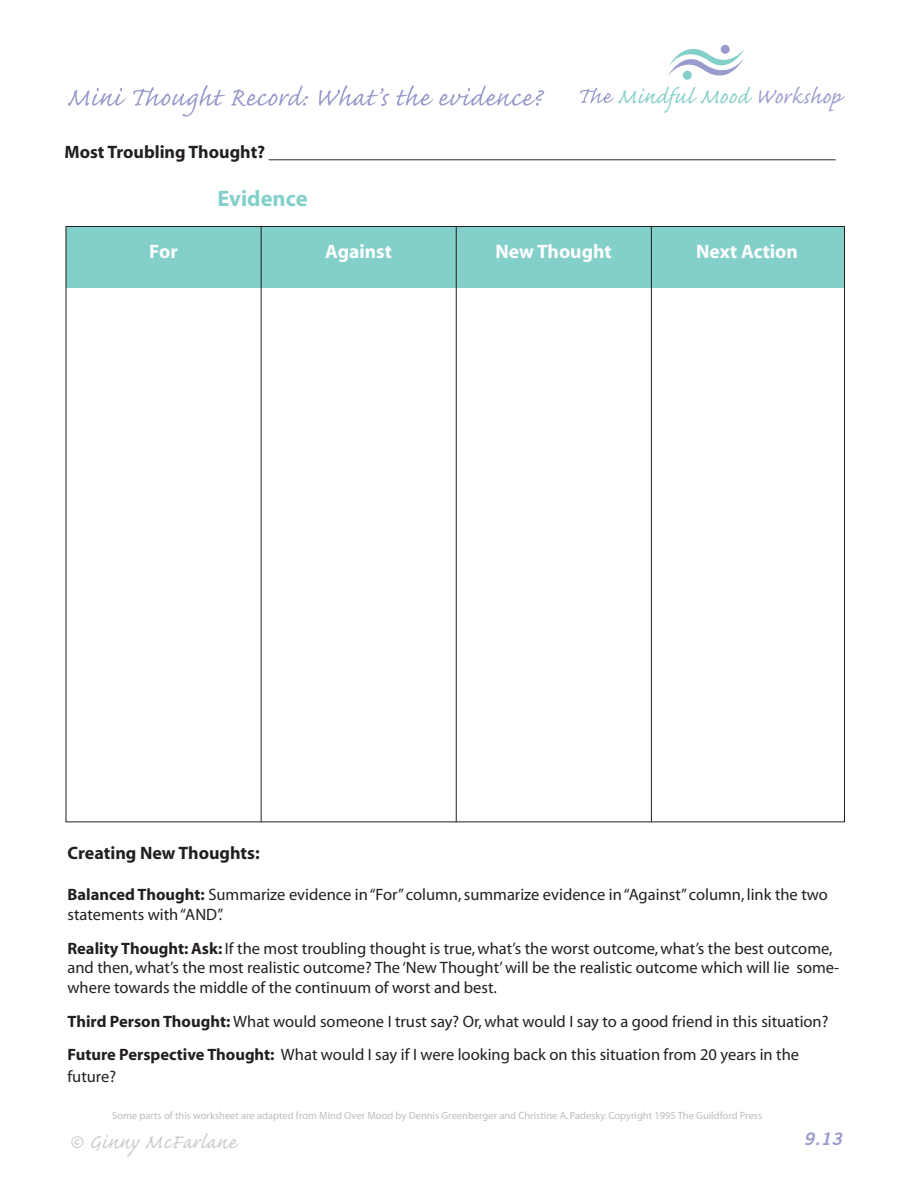
<style>
.page{position:relative;width:918px;height:1188px;background:#fff}
.page>*{position:absolute;margin:0;border:0;box-sizing:border-box;transform-origin:0 0}
.t1{font:27.45px "Caflisch Script Pro";letter-spacing:.02em;color:#83cfca}
.t2{font:25.5px "Caflisch Script Pro";letter-spacing:.02em;color:#c9cacc}
.t3{font:700 22.5px "Myriad";color:#83cfca}
.t4{font:700 19.5px "Myriad";color:#fff}
.t5{font:700 18px "Myriad";color:#231f20}
.t6{font:italic 17.25px "Trade Gothic Bold Two";color:#9a9bcd}
.t7{font:16.5px/19.8px "Myriad";color:#231f20}
.t8{font:10.5px "Myriad";color:#bbbdbf}
.s1{color:#9a9bcd}
.s2{font-weight:700}
</style>
<div class="page">
<div style="left:66px;top:227px;width:778px;height:61px;background:#83cfca"></div>
<hr style="left:261px;top:227px;width:1px;height:595px;background:#231f20">
<hr style="left:456px;top:227px;width:1px;height:595px;background:#231f20">
<hr style="left:651px;top:227px;width:1px;height:595px;background:#231f20">
<svg style="left:68px;top:85px;width:476px;height:32px"></svg>
<svg style="left:580px;top:88px;width:34px;height:15px"></svg>
<svg style="left:668px;top:44px;width:77px;height:36px"></svg>
<h1 class="t1" style="left:617px;top:82px;width:225px">Mindful Mood <span class="s1">Workshop</span></h1>
<p class="t5" style="left:64px;top:143px;width:773px">Most Troubling Thought? _______________________________________________________________</p>
<p class="t4" style="left:149px;top:242px;width:30px">For</p>
<h3 class="t3" style="left:217px;top:187px;width:92px">Evidence</h3>
<p class="t4" style="left:325px;top:242px;width:68px">Against</p>
<p class="t4" style="left:496px;top:242px;width:118px">New Thought</p>
<p class="t4" style="left:696px;top:242px;width:103px">Next Action</p>
<p class="t5" style="left:67px;top:843px;width:194px">Creating New Thoughts:</p>
<p class="t7" style="left:67px;top:885px;width:762px"><span class="s2">Balanced Thought:</span> Summarize evidence in“For” column, summarize evidence in“Against” column, link the two statements with“AND”.</p>
<p class="t7" style="left:67px;top:939px;width:773px"><span class="s2">Reality Thought: Ask:</span> If the most troubling thought is true, what’s the worst outcome, what’s the best outcome, and then, what’s the most realistic outcome? The ‘New Thought’ will be the realistic outcome which will lie some&shy;where towards the middle of the continuum of worst and best.</p>
<p class="t7" style="left:67px;top:1005px;width:762px;line-height:33.6px"><span class="s2">Third Person Thought:</span> What would someone I trust say? Or, what would I say to a good friend in this situation?<br><span class="s2">Future Perspective Thought:</span> What would I say if I were looking back on this situation from 20 years in the</p>
<p class="t7" style="left:67px;top:1067px;width:50px">future?</p>
<p class="t8" style="left:112px;top:1110px;width:652px">Some parts of this worksheet are adapted from Mind Over Mood by Dennis Greenberger and Christine A. Padesky. Copyright 1995 The Guildford Press</p>
<h2 class="t2" style="left:68px;top:1128px;width:169px">© Ginny McFarlane</h2>
<p class="t6" style="left:804px;top:1128px;width:40px">9.13</p>
</div>
